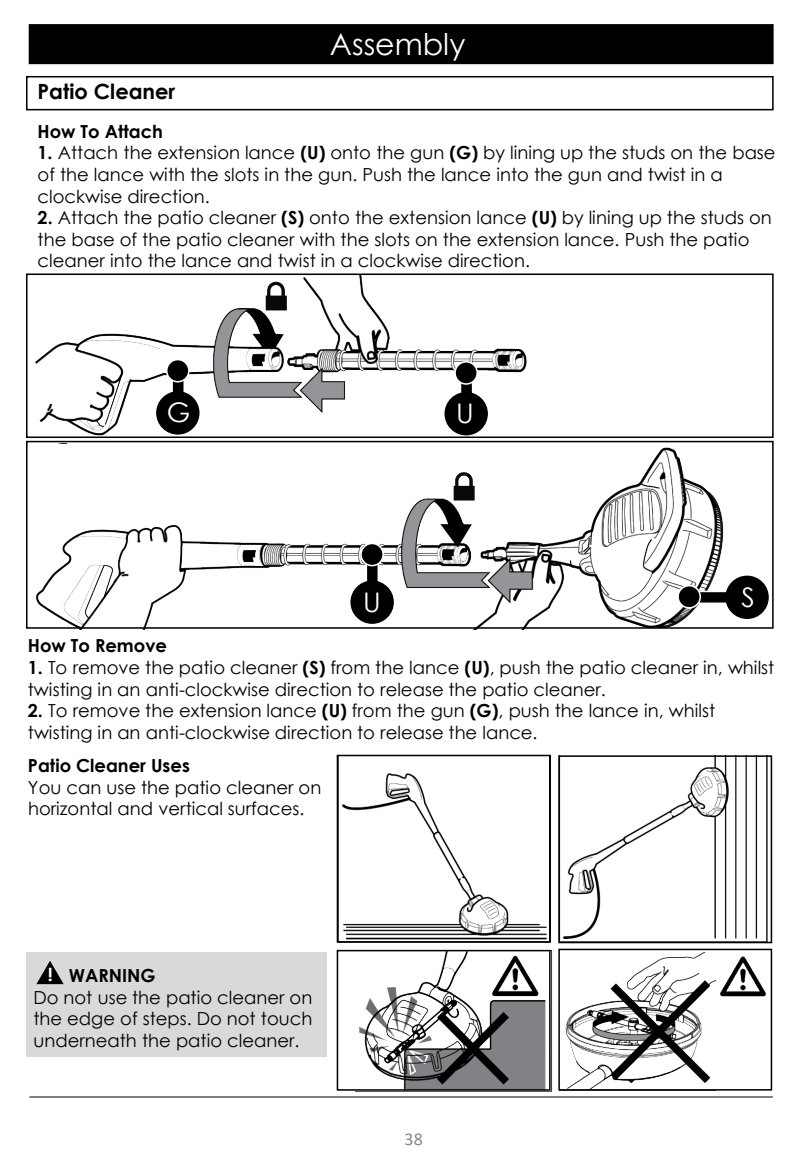
<style>
.page{position:relative;width:810px;height:1170px;background:#fff}
.page>*{position:absolute;margin:0;border:0;box-sizing:border-box;transform-origin:0 0}
.t1{font:30px "Century Gothic";color:#fff}
.t2{font:27px "Century Gothic";color:#fff}
.t3{font:700 21px "Century Gothic";color:#000}
.t4{font:18px/21.6px "Century Gothic";color:#000}
.t5{font:700 18px "Century Gothic";color:#000}
.t6{font:18px "Calibri";color:#898989}
.s1{font-weight:700}
.s2{font-weight:700;color:#fff}
</style>
<div class="page">
<img style="left:36px;top:447px;width:688px;height:183px">
<img style="left:36px;top:277px;width:491px;height:158px">
<hr style="left:29px;top:1097px;width:744px;height:1px;background:#000">
<div style="left:29px;top:24px;width:745px;height:40px;background:#000;border:2px solid #000"></div>
<div style="left:26px;top:76px;width:748px;height:34px;background:#fff;border:2px solid #000"></div>
<div style="left:26px;top:952px;width:300px;height:105px;background:#d9d9d9"></div>
<svg style="left:36px;top:961px;width:28px;height:24px"></svg>
<div style="left:366px;top:553px;width:13px;height:67px;background:#000;border:2px solid #fff"></div>
<div style="left:361px;top:543px;width:22px;height:23px;background:#000;border-radius:50%"></div>
<div style="left:360px;top:543px;width:24px;height:23px;border:2px solid #fff;border-radius:50%"></div>
<div style="left:351px;top:581px;width:42px;height:42px;background:#000;border-radius:50%"></div>
<div style="left:350px;top:580px;width:44px;height:44px;border:2px solid #000;border-radius:50%"></div>
<div style="left:171px;top:369px;width:14px;height:62px;background:#000;border:2px solid #fff"></div>
<div style="left:167px;top:360px;width:22px;height:22px;background:#000;border-radius:50%"></div>
<div style="left:166px;top:359px;width:24px;height:24px;border:2px solid #fff;border-radius:50%"></div>
<div style="left:157px;top:392px;width:42px;height:42px;background:#000;border-radius:50%"></div>
<div style="left:156px;top:391px;width:44px;height:44px;border:2px solid #000;border-radius:50%"></div>
<div style="left:460px;top:372px;width:13px;height:63px;background:#000;border:2px solid #fff"></div>
<div style="left:455px;top:362px;width:22px;height:22px;background:#000;border-radius:50%"></div>
<div style="left:454px;top:361px;width:24px;height:24px;border:2px solid #fff;border-radius:50%"></div>
<div style="left:445px;top:393px;width:42px;height:42px;background:#000;border-radius:50%"></div>
<div style="left:445px;top:392px;width:43px;height:43px;border:2px solid #000;border-radius:50%"></div>
<div style="left:26px;top:274px;width:748px;height:164px;border:2px solid #000"></div>
<div style="left:26px;top:441px;width:748px;height:188px;border:2px solid #000"></div>
<div style="left:681px;top:591px;width:67px;height:13px;background:#000;border:2px solid #fff"></div>
<div style="left:678px;top:586px;width:22px;height:22px;background:#000;border-radius:50%"></div>
<div style="left:677px;top:585px;width:24px;height:24px;border:2px solid #fff;border-radius:50%"></div>
<div style="left:726px;top:576px;width:42px;height:42px;background:#000;border-radius:50%"></div>
<div style="left:725px;top:576px;width:44px;height:43px;border:2px solid #000;border-radius:50%"></div>
<img style="left:559px;top:954px;width:157px;height:144px">
<img style="left:355px;top:954px;width:201px;height:144px">
<div style="left:337px;top:950px;width:214px;height:141px;border:2px solid #000"></div>
<img style="left:326px;top:755px;width:447px;height:199px">
<div style="left:337px;top:755px;width:214px;height:188px;border:2px solid #000"></div>
<div style="left:558px;top:755px;width:214px;height:188px;border:2px solid #000"></div>
<img style="left:720px;top:956px;width:46px;height:41px">
<div style="left:558px;top:949px;width:214px;height:142px;border:2px solid #000"></div>
<h1 class="t1" style="left:330px;top:24px;width:137px">Assembly</h1>
<p class="t3" style="left:38px;top:76px;width:139px">Patio Cleaner</p>
<p class="t5" style="left:38px;top:118px;width:127px">How To Attach</p>
<p class="t4" style="left:38px;top:142px;width:740px"><span class="s1">1.</span> Attach the extension lance <span class="s1">(U)</span> onto the gun <span class="s1">(G)</span> by lining up the studs on the base of the lance with the slots in the gun. Push the lance into the gun and twist in a clockwise direction.</p>
<p class="t4" style="left:38px;top:207px;width:736px"><span class="s1">2.</span> Attach the patio cleaner <span class="s1">(S)</span> onto the extension lance <span class="s1">(U)</span> by lining up the studs on the base of the patio cleaner with the slots on the extension lance. Push the patio cleaner into the lance and twist in a clockwise direction.</p>
<h2 class="t2" style="left:167px;top:394px;width:25px">G</h2>
<h2 class="t2" style="left:456px;top:394px;width:19px">U</h2>
<h2 class="t2" style="left:363px;top:583px;width:19px">U</h2>
<h2 class="t2" style="left:741px;top:578px;width:15px">S</h2>
<p class="t5" style="left:28px;top:632px;width:141px">How To Remove</p>
<p class="t4" style="left:28px;top:657px;width:748px"><span class="s1">1.</span> To remove the patio cleaner <span class="s1">(S)</span> from the lance <span class="s1">(U)</span>, push the patio cleaner in, whilst twisting in an anti-clockwise direction to release the patio cleaner.</p>
<p class="t4" style="left:28px;top:700px;width:689px"><span class="s1">2.</span> To remove the extension lance <span class="s1">(U)</span> from the gun <span class="s1">(G)</span>, push the lance in, whilst twisting in an anti-clockwise direction to release the lance.</p>
<p class="t5" style="left:28px;top:752px;width:163px">Patio Cleaner Uses</p>
<p class="t4" style="left:28px;top:776px;width:295px">You can use the patio cleaner on horizontal and vertical surfaces.</p>
<p class="t4" style="left:33px;top:964px;width:281px;text-indent:15px"><span class="s2">!</span> <span class="s1">WARNING<br></span>Do not use the patio cleaner on the edge of steps. Do not touch underneath the patio cleaner.</p>
<p class="t6" style="left:405px;top:1126px;width:20px">38</p>
</div>
